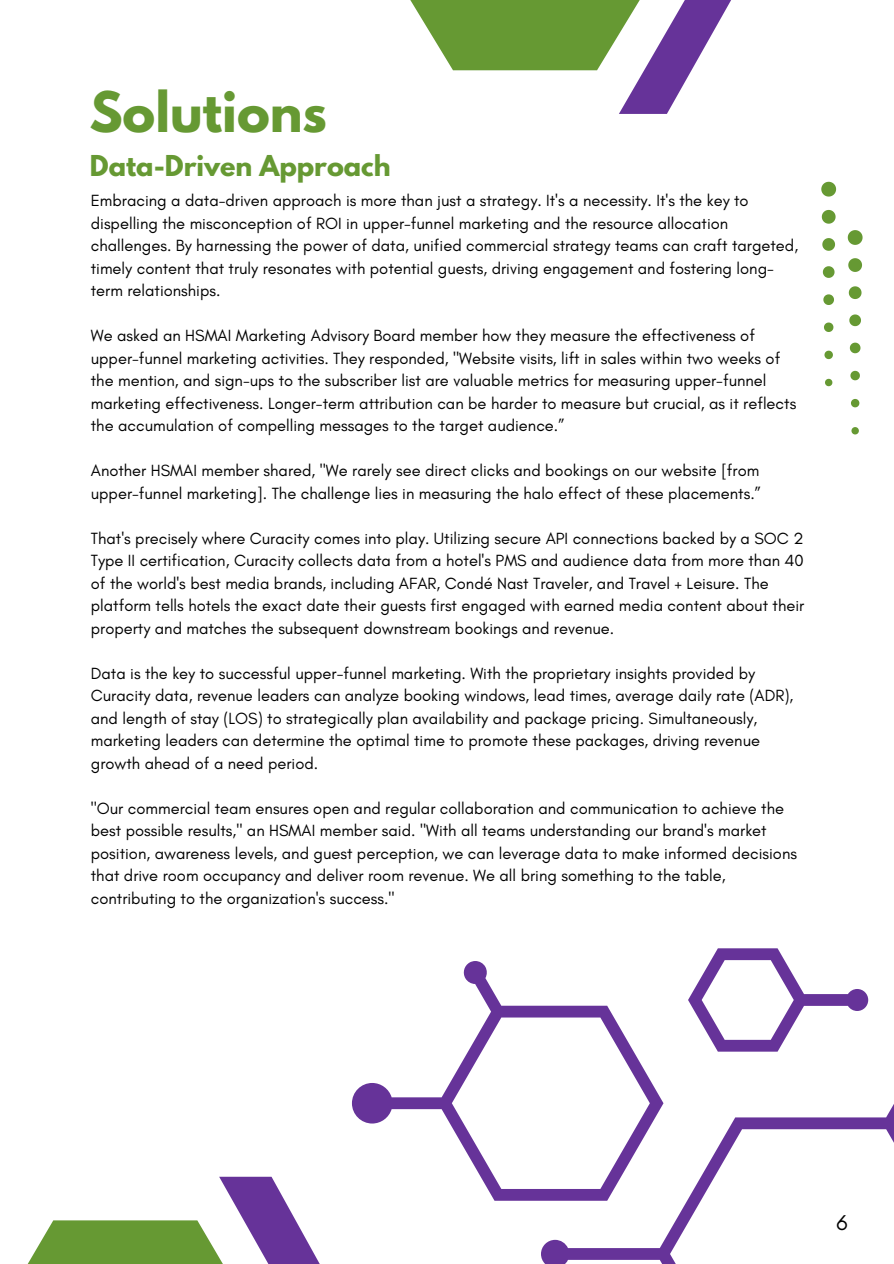
<style>
.page{position:relative;width:894px;height:1264px;background:#fff}
.page>*{position:absolute;margin:0;border:0;box-sizing:border-box;transform-origin:0 0}
.t1{font:700 49.5px "League Spartan";color:#693}
.t2{font:700 25.5px "League Spartan";color:#693}
.t3{font:21.75px "Glacial Indifference";color:#000}
.t4{font:16.5px/22.5px "Glacial Indifference";color:#000}
</style>
<div class="page">
<svg style="left:28px;top:1176px;width:291px;height:87px"></svg>
<svg style="left:410px;top:0;width:321px;height:114px"></svg>
<svg style="left:821px;top:182px;width:14px;height:14px"></svg>
<svg style="left:821px;top:210px;width:14px;height:14px"></svg>
<svg style="left:822px;top:238px;width:12px;height:13px"></svg>
<svg style="left:822px;top:266px;width:12px;height:12px"></svg>
<svg style="left:823px;top:294px;width:10px;height:11px"></svg>
<svg style="left:824px;top:322px;width:9px;height:10px"></svg>
<svg style="left:824px;top:351px;width:8px;height:8px"></svg>
<svg style="left:825px;top:379px;width:7px;height:7px"></svg>
<svg style="left:847px;top:230px;width:15px;height:15px"></svg>
<svg style="left:848px;top:258px;width:13px;height:14px"></svg>
<svg style="left:848px;top:286px;width:13px;height:13px"></svg>
<svg style="left:849px;top:314px;width:11px;height:12px"></svg>
<svg style="left:849px;top:342px;width:11px;height:11px"></svg>
<svg style="left:850px;top:371px;width:9px;height:9px"></svg>
<svg style="left:851px;top:399px;width:8px;height:8px"></svg>
<svg style="left:851px;top:427px;width:7px;height:7px"></svg>
<svg style="left:352px;top:961px;width:278px;height:239px"></svg>
<svg style="left:541px;top:1045px;width:352px;height:218px"></svg>
<svg style="left:687px;top:948px;width:181px;height:103px"></svg>
<p class="t1" style="left:89px;top:87px;width:239px">Solutions</p>
<h1 class="t2" style="left:90px;top:153px;width:302px">Data-Driven Approach</h1>
<h2 class="t4" style="left:91px;top:189px;width:708px">Embracing a data-driven approach is more than just a strategy. It's a necessity. It's the key to dispelling the misconception of ROI in upper-funnel marketing and the resource allocation challenges. By harnessing the power of data, unified commercial strategy teams can craft targeted, timely content that truly resonates with potential guests, driving engagement and fostering long&shy;term relationships.</h2>
<p class="t4" style="left:91px;top:324px;width:706px">We asked an HSMAI Marketing Advisory Board member how they measure the effectiveness of upper-funnel marketing activities. They responded, "Website visits, lift in sales within two weeks of the mention, and sign-ups to the subscriber list are valuable metrics for measuring upper-funnel marketing effectiveness. Longer-term attribution can be harder to measure but crucial, as it reflects the accumulation of compelling messages to the target audience.”</p>
<p class="t4" style="left:91px;top:459px;width:671px">Another HSMAI member shared, "We rarely see direct clicks and bookings on our website [from upper-funnel marketing]. The challenge lies in measuring the halo effect of these placements.”</p>
<p class="t4" style="left:91px;top:526px;width:714px">That's precisely where Curacity comes into play. Utilizing secure API connections backed by a SOC 2<br>Type II certification, Curacity collects data from a hotel's PMS and audience data from more than 40 of the world's best media brands, including AFAR, Condé Nast Traveler, and Travel + Leisure. The platform tells hotels the exact date their guests first engaged with earned media content about their property and matches the subsequent downstream bookings and revenue.</p>
<p class="t4" style="left:91px;top:661px;width:703px">Data is the key to successful upper-funnel marketing. With the proprietary insights provided by Curacity data, revenue leaders can analyze booking windows, lead times, average daily rate (ADR), and length of stay (LOS) to strategically plan availability and package pricing. Simultaneously, marketing leaders can determine the optimal time to promote these packages, driving revenue growth ahead of a need period.</p>
<p class="t4" style="left:91px;top:796px;width:707px">"Our commercial team ensures open and regular collaboration and communication to achieve the best possible results," an HSMAI member said. "With all teams understanding our brand's market position, awareness levels, and guest perception, we can leverage data to make informed decisions that drive room occupancy and deliver room revenue. We all bring something to the table, contributing to the organization's success."</p>
<p class="t3" style="left:836px;top:1209px;width:13px">6</p>
</div>
